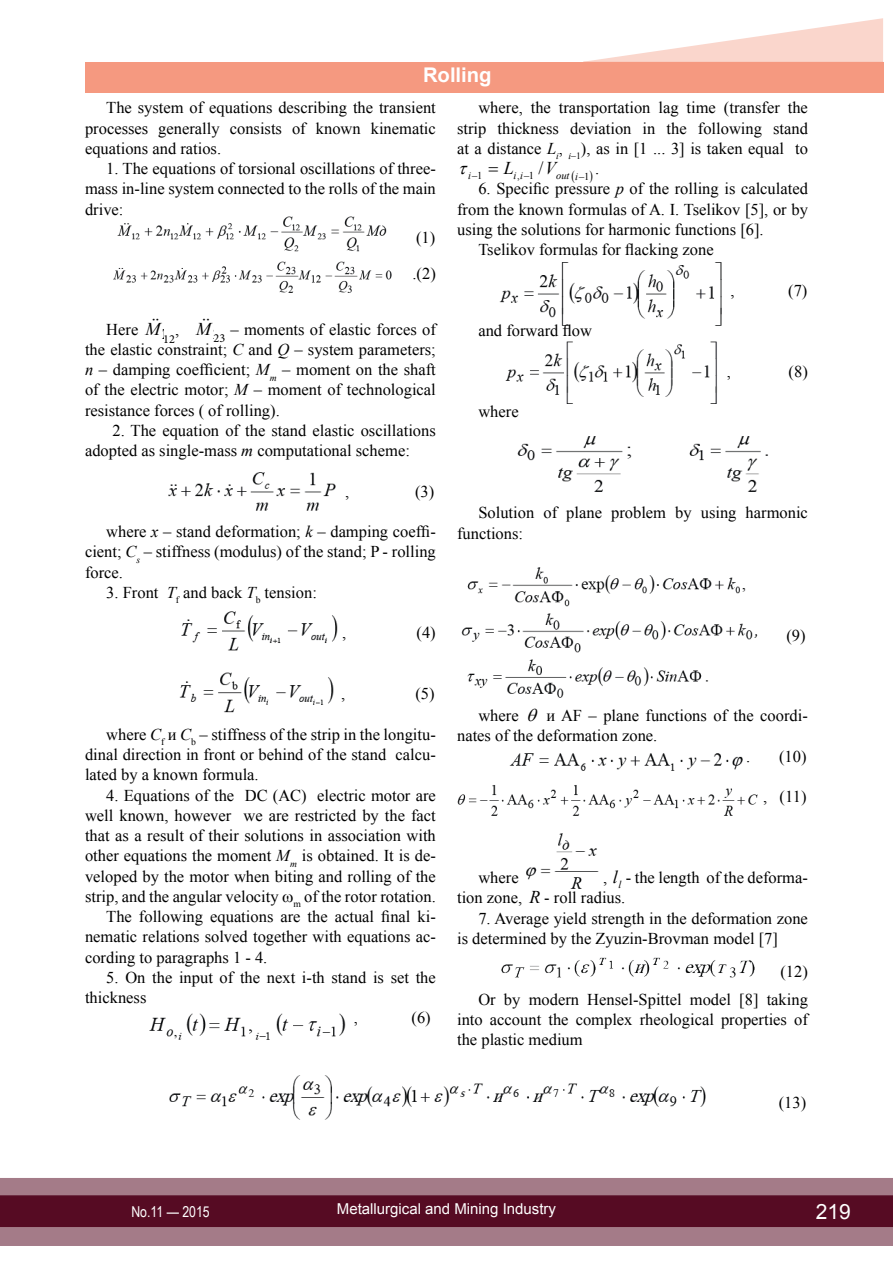
<style>
.page{position:relative;width:893px;height:1263px;background:#fff}
.page>*{position:absolute;margin:0;border:0;box-sizing:border-box;transform-origin:0 0}
.t1{font:21px "Arial";color:#fff}
.t2{font:700 20.25px "Arial";color:#fff}
.t3{font:18px "Times New Roman";color:#000}
.t4{font:italic 18px "Times New Roman";color:#000}
.t5{font:16.5px/20.2px "Times New Roman";color:#000;text-align:justify}
.t6{font:15px "Arial";color:#fff}
.t7{font:15px "Arial Narrow";color:#fff}
.t8{font:italic 10.5px "Times New Roman";color:#000}
.t9{font:10.5px "Times New Roman";color:#000}
.s1{font-style:italic}
.s2{font-style:normal}
.s3{font-style:italic;font-size:18px}
</style>
<div class="page">
<div style="left:0;top:1178px;width:893px;height:68px;background:#a47b88"></div>
<div style="left:0;top:1195px;width:893px;height:32px;background:#560b23;border:2px solid #560b23"></div>
<div style="left:85px;top:62px;width:798px;height:30px;background:#f59980"></div>
<svg style="left:583px;top:18px;width:300px;height:44px"></svg>
<img style="left:117px;top:217px;width:270px;height:35px">
<img style="left:113px;top:261px;width:279px;height:32px">
<img style="left:168px;top:472px;width:168px;height:39px">
<img style="left:181px;top:611px;width:157px;height:40px">
<img style="left:179px;top:672px;width:155px;height:41px">
<img style="left:149px;top:1013px;width:197px;height:27px">
<img style="left:499px;top:262px;width:223px;height:64px">
<img style="left:505px;top:341px;width:212px;height:63px">
<img style="left:517px;top:436px;width:251px;height:56px">
<img style="left:461px;top:567px;width:297px;height:131px">
<img style="left:509px;top:753px;width:234px;height:17px">
<img style="left:457px;top:785px;width:301px;height:31px">
<img style="left:526px;top:833px;width:73px;height:56px">
<img style="left:501px;top:957px;width:254px;height:21px">
<img style="left:169px;top:1075px;width:537px;height:45px">
<p class="t2" style="left:423px;top:61px;width:70px">Rolling</p>
<p class="t5" style="left:85px;top:98px;width:352px;text-indent:21px">The system of equations describing the transient processes generally consists of known kinematic equations and ratios.</p>
<p class="t5" style="left:85px;top:158px;width:352px;text-indent:21px">1. The equations of torsional oscillations of three&shy;mass in-line system connected to the rolls of the main drive:</p>
<p class="t5" style="left:412px;top:219px;width:25px;line-height:36px">(1) .(2)</p>
<p class="t5" style="left:457px;top:98px;width:352px;text-indent:21px">where, the transportation lag time (transfer the strip thickness deviation in the following stand at a distance <span class="s1">L</span><sub>i</sub>, <sub>i</sub><sub>–1</sub>), as in [1 ... 3] is taken equal to</p>
<p class="t8" style="left:468px;top:168px;width:16px">i−<span class="s2">1</span></p>
<p class="t9" style="left:517px;top:168px;width:18px">, 1</p>
<p class="t3" style="left:539px;top:156px;width:7px">/</p>
<p class="t4" style="left:504px;top:156px;width:12px">L</p>
<p class="t5" style="left:595px;top:158px;width:6px">.</p>
<p class="t5" style="left:478px;top:179px;width:331px">6. Specific pressure <span class="s1">p</span> of the rolling is calculated</p>
<p class="t5" style="left:457px;top:199px;width:352px">from the known formulas of A. I. Tselikov [5], or by</p>
<p class="t5" style="left:457px;top:219px;width:308px">using the solutions for harmonic functions [6].</p>
<p class="t5" style="left:478px;top:239px;width:237px">Tselikov formulas for flacking zone</p>
<p class="t5" style="left:730px;top:280px;width:6px">,</p>
<p class="t5" style="left:788px;top:280px;width:21px">(7)</p>
<p class="t5" style="left:478px;top:320px;width:115px">and forward flow</p>
<p class="t5" style="left:727px;top:361px;width:6px">,</p>
<p class="t5" style="left:789px;top:361px;width:21px">(8)</p>
<p class="t5" style="left:478px;top:401px;width:42px">where</p>
<p class="t8" style="left:514px;top:168px;width:77px">i i <sup>V</sup>out i−<span class="s2">1</span></p>
<p class="t5" style="left:85px;top:319px;width:352px;text-indent:21px">Here <span class="s3">M</span><sub>12</sub><sub>12</sub>, <span class="s3">M</span><sub>23</sub><sub>23</sub> – moments of elastic forces of the elastic constraint; <span class="s1">C</span> and <span class="s1">Q</span> – system parameters; <span class="s1">n</span> – damping coefficient; <span class="s1">М</span><sub>m</sub> – moment on the shaft of the electric motor; <span class="s1">М</span> – moment of technological resistance forces ( of rolling).</p>
<p class="t5" style="left:85px;top:420px;width:352px;text-indent:27px">2. The equation of the stand elastic oscillations adopted as single-mass <span class="s1">m</span> computational scheme:</p>
<p class="t5" style="left:345px;top:481px;width:6px">,</p>
<p class="t5" style="left:415px;top:481px;width:21px">(3)</p>
<p class="t5" style="left:85px;top:521px;width:352px;text-indent:21px">where <span class="s1">х</span> – stand deformation; <span class="s1">k</span> – damping coeffi&shy;cient; <span class="s1">С</span><sub>s</sub> – stiffness (modulus) of the stand; P - rolling force.</p>
<p class="t5" style="left:106px;top:582px;width:212px">3. Front <span class="s1">Т</span><sub>f</sub> and back <span class="s1">Т</span><sub>b</sub> tension:</p>
<p class="t5" style="left:342px;top:623px;width:6px">,</p>
<p class="t5" style="left:417px;top:623px;width:21px">(4)</p>
<p class="t5" style="left:457px;top:503px;width:352px;text-indent:21px">Solution of plane problem by using harmonic functions:</p>
<p class="t5" style="left:786px;top:625px;width:21px">(9)</p>
<p class="t5" style="left:341px;top:683px;width:6px">,</p>
<p class="t5" style="left:415px;top:683px;width:21px">(5)</p>
<p class="t5" style="left:85px;top:724px;width:352px;text-indent:21px">where <span class="s1">С</span><sub>f</sub> и <span class="s1">С</span><sub>b</sub> – stiffness of the strip in the longitu&shy;dinal direction in front or behind of the stand calcu&shy;lated by a known formula.</p>
<p class="t5" style="left:106px;top:784px;width:331px">4. Equations of the DC (AC) electric motor are</p>
<p class="t5" style="left:85px;top:805px;width:352px">well known, however we are restricted by the fact</p>
<p class="t5" style="left:85px;top:825px;width:352px">that as a result of their solutions in association with</p>
<p class="t5" style="left:85px;top:845px;width:352px">other equations the moment <span class="s1">М</span><sub>m</sub> is obtained. It is de-</p>
<p class="t5" style="left:85px;top:866px;width:352px">veloped by the motor when biting and rolling of the</p>
<p class="t5" style="left:85px;top:886px;width:352px">strip, and the angular velocity <sub>m</sub> of the rotor rotation.</p>
<p class="t5" style="left:106px;top:906px;width:331px">The following equations are the actual final ki-</p>
<p class="t5" style="left:85px;top:926px;width:352px">nematic relations solved together with equations ac-</p>
<p class="t5" style="left:85px;top:946px;width:184px">cording to paragraphs 1 - 4.</p>
<p class="t5" style="left:106px;top:967px;width:331px">5. On the input of the next i-th stand is set the</p>
<p class="t5" style="left:85px;top:987px;width:63px">thickness</p>
<p class="t5" style="left:354px;top:1007px;width:6px">,</p>
<p class="t5" style="left:411px;top:1007px;width:21px">(6)</p>
<p class="t5" style="left:478px;top:705px;width:42px">where</p>
<p class="t5" style="left:547px;top:705px;width:263px">и AF – plane functions of the coordi-</p>
<p class="t5" style="left:457px;top:725px;width:202px">nates of the deformation zone.</p>
<p class="t5" style="left:746px;top:746px;width:6px">.</p>
<p class="t5" style="left:779px;top:746px;width:29px">(10)</p>
<p class="t5" style="left:763px;top:786px;width:45px">, (11)</p>
<p class="t5" style="left:457px;top:867px;width:352px;text-indent:146px">, <sub>l</sub><span class="s3">l</span> - the length of the deforma&shy;tion zone, <span class="s3">R</span> - roll radius.</p>
<p class="t5" style="left:457px;top:908px;width:352px;text-indent:21px">7. Average yield strength in the deformation zone is determined by the Zyuzin-Brovman model [7]</p>
<p class="t5" style="left:478px;top:957px;width:331px;line-height:27.8px;text-align:right">(12)<br>Or by modern Hensel-Spittel model [8] taking</p>
<p class="t5" style="left:457px;top:1009px;width:352px">into account the complex rheological properties of the plastic medium</p>
<p class="t5" style="left:478px;top:867px;width:42px">where</p>
<p class="t5" style="left:779px;top:1092px;width:29px">(13)</p>
<p class="t7" style="left:131px;top:1200px;width:80px">No.11 — 2015</p>
<p class="t6" style="left:337px;top:1199px;width:221px">Metallurgical and Mining Industry</p>
<p class="t1" style="left:816px;top:1197px;width:37px">219</p>
</div>
